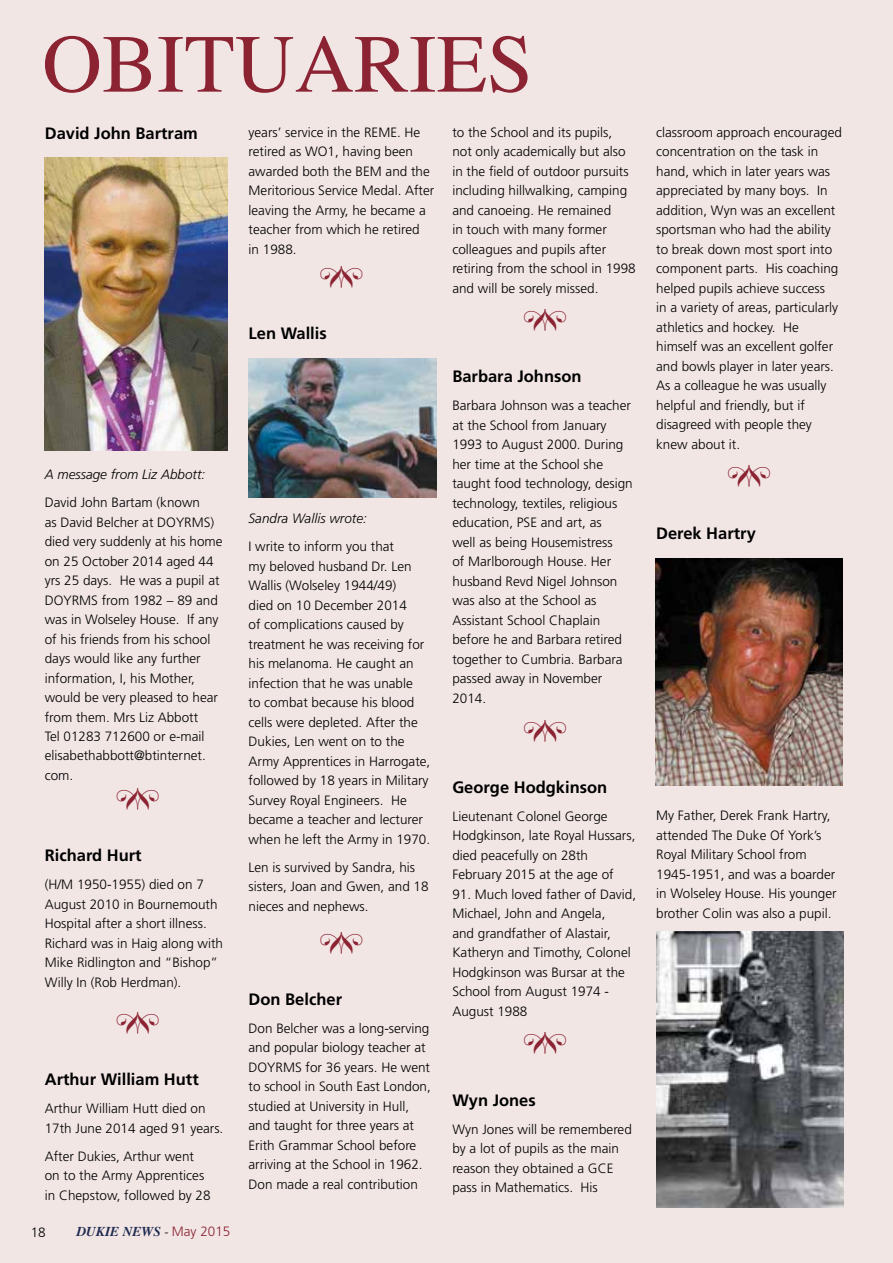
<style>
.page{position:relative;width:893px;height:1263px;background:#f2e6e5}
.page>*{position:absolute;margin:0;border:0;box-sizing:border-box;transform-origin:0 0}
.t1{font:82.5px "Times";color:#8b2332}
.t2{font:700 16.5px "Frutiger";color:#000}
.t3{font:300 13.5px/19.5px "Frutiger";color:#000}
.t4{font:italic 300 13.5px "Frutiger";color:#000}
.t5{font:italic 700 13.5px "Times";color:#1e2b51}
.s1{font-family:"Minion Pro";font-weight:400;font-style:normal;color:#000}
.s2{font-family:"Frutiger";font-weight:300;font-style:normal;color:#8b2332}
</style>
<div class="page">
<img style="left:655px;top:558px;width:188px;height:227px">
<img style="left:45px;top:157px;width:182px;height:294px">
<img style="left:249px;top:359px;width:188px;height:138px">
<img style="left:656px;top:931px;width:188px;height:277px">
<h1 class="t1" style="left:43px;top:-13px;width:492px">OBITUARIES</h1>
<p class="t2" style="left:45px;top:124px;width:155px">David John Bartram</p>
<p class="t4" style="left:45px;top:467px;width:162px">A message from Liz Abbott:</p>
<p class="t3" style="left:45px;top:493px;width:179px">David John Bartam (known<br>as David Belcher at DOYRMS) died very suddenly at his home on 25 October 2014 aged 44 yrs 25 days. He was a pupil at<br>DOYRMS from 1982 – 89 and was in Wolseley House. If any of his friends from his school days would like any further information, I, his Mother, would be very pleased to hear from them. Mrs Liz Abbott<br>Tel 01283 712600 or e-mail elisabethabbott@btinternet. com.</p>
<p class="t2" style="left:45px;top:846px;width:98px">Richard Hurt</p>
<p class="t3" style="left:45px;top:875px;width:180px">(H/M 1950-1955) died on 7<br>August 2010 in Bournemouth<br>Hospital after a short illness.<br>Richard was in Haig along with<br>Mike Ridlington and “Bishop”<br>Willy In (Rob Herdman).</p>
<p class="t2" style="left:45px;top:1069px;width:156px">Arthur William Hutt</p>
<p class="t3" style="left:45px;top:1098px;width:180px">Arthur William Hutt died on<br>17th June 2014 aged 91 years.</p>
<p class="t3" style="left:45px;top:1146px;width:167px">After Dukies, Arthur went on to the Army Apprentices in Chepstow, followed by 28</p>
<p class="t3" style="left:31px;top:1223px;width:17px">18</p>
<p class="t5" style="left:77px;top:1219px;width:155px">DUKIE NEWS <span class="s1">-</span> <span class="s2">May 2015</span></p>
<p class="t3" style="left:249px;top:122px;width:187px">years’ service in the REME. He retired as WO1, having been awarded both the BEM and the<br>Meritorious Service Medal. After leaving the Army, he became a teacher from which he retired<br>in 1988.</p>
<p class="t2" style="left:249px;top:324px;width:80px">Len Wallis</p>
<p class="t4" style="left:249px;top:511px;width:120px">Sandra Wallis wrote:</p>
<p class="t3" style="left:249px;top:537px;width:183px">I write to inform you that<br>my beloved husband Dr. Len<br>Wallis (Wolseley 1944/49)<br>died on 10 December 2014<br>of complications caused by treatment he was receiving for his melanoma. He caught an infection that he was unable<br>to combat because his blood cells were depleted. After the<br>Dukies, Len went on to the<br>Army Apprentices in Harrogate, followed by 18 years in Military<br>Survey Royal Engineers. He became a teacher and lecturer when he left the Army in 1970.</p>
<p class="t3" style="left:249px;top:857px;width:182px">Len is survived by Sandra, his sisters, Joan and Gwen, and 18 nieces and nephews.</p>
<p class="t2" style="left:249px;top:989px;width:95px">Don Belcher</p>
<p class="t3" style="left:249px;top:1018px;width:184px">Don Belcher was a long-serving and popular biology teacher at<br>DOYRMS for 36 years. He went to school in South East London, studied at University in Hull, and taught for three years at<br>Erith Grammar School before arriving at the School in 1962.<br>Don made a real contribution</p>
<p class="t3" style="left:452px;top:122px;width:185px">to the School and its pupils,<br>not only academically but also in the field of outdoor pursuits including hillwalking, camping and canoeing. He remained<br>in touch with many former colleagues and pupils after retiring from the school in 1998 and will be sorely missed.</p>
<p class="t2" style="left:452px;top:367px;width:131px">Barbara Johnson</p>
<p class="t3" style="left:452px;top:396px;width:182px">Barbara Johnson was a teacher at the School from January<br>1993 to August 2000. During her time at the School she taught food technology, design technology, textiles, religious education, PSE and art, as<br>well as being Housemistress<br>of Marlborough House. Her husband Revd Nigel Johnson was also at the School as<br>Assistant School Chaplain before he and Barbara retired together to Cumbria. Barbara passed away in November<br>2014.</p>
<p class="t2" style="left:452px;top:777px;width:156px">George Hodgkinson</p>
<p class="t3" style="left:452px;top:806px;width:185px">Lieutenant Colonel George<br>Hodgkinson, late Royal Hussars, died peacefully on 28th<br>February 2015 at the age of</p>
<p class="t3" style="left:452px;top:884px;width:185px">91. Much loved father of David,<br>Michael, John and Angela,<br>and grandfather of Alastair,<br>Katheryn and Timothy, Colonel<br>Hodgkinson was Bursar at the<br>School from August 1974 -<br>August 1988</p>
<p class="t2" style="left:452px;top:1090px;width:85px">Wyn Jones</p>
<p class="t3" style="left:452px;top:1119px;width:181px">Wyn Jones will be remembered by a lot of pupils as the main reason they obtained a GCE pass in Mathematics. His</p>
<p class="t3" style="left:656px;top:122px;width:187px">classroom approach encouraged concentration on the task in hand, which in later years was appreciated by many boys. In addition, Wyn was an excellent sportsman who had the ability to break down most sport into component parts. His coaching helped pupils achieve success<br>in a variety of areas, particularly athletics and hockey. He himself was an excellent golfer and bowls player in later years.<br>As a colleague he was usually helpful and friendly, but if disagreed with people they knew about it.</p>
<p class="t2" style="left:656px;top:523px;width:101px">Derek Hartry</p>
<p class="t3" style="left:656px;top:806px;width:182px">My Father, Derek Frank Hartry, attended The Duke Of York’s<br>Royal Military School from<br>1945-1951, and was a boarder in Wolseley House. His younger brother Colin was also a pupil.</p>
</div>
